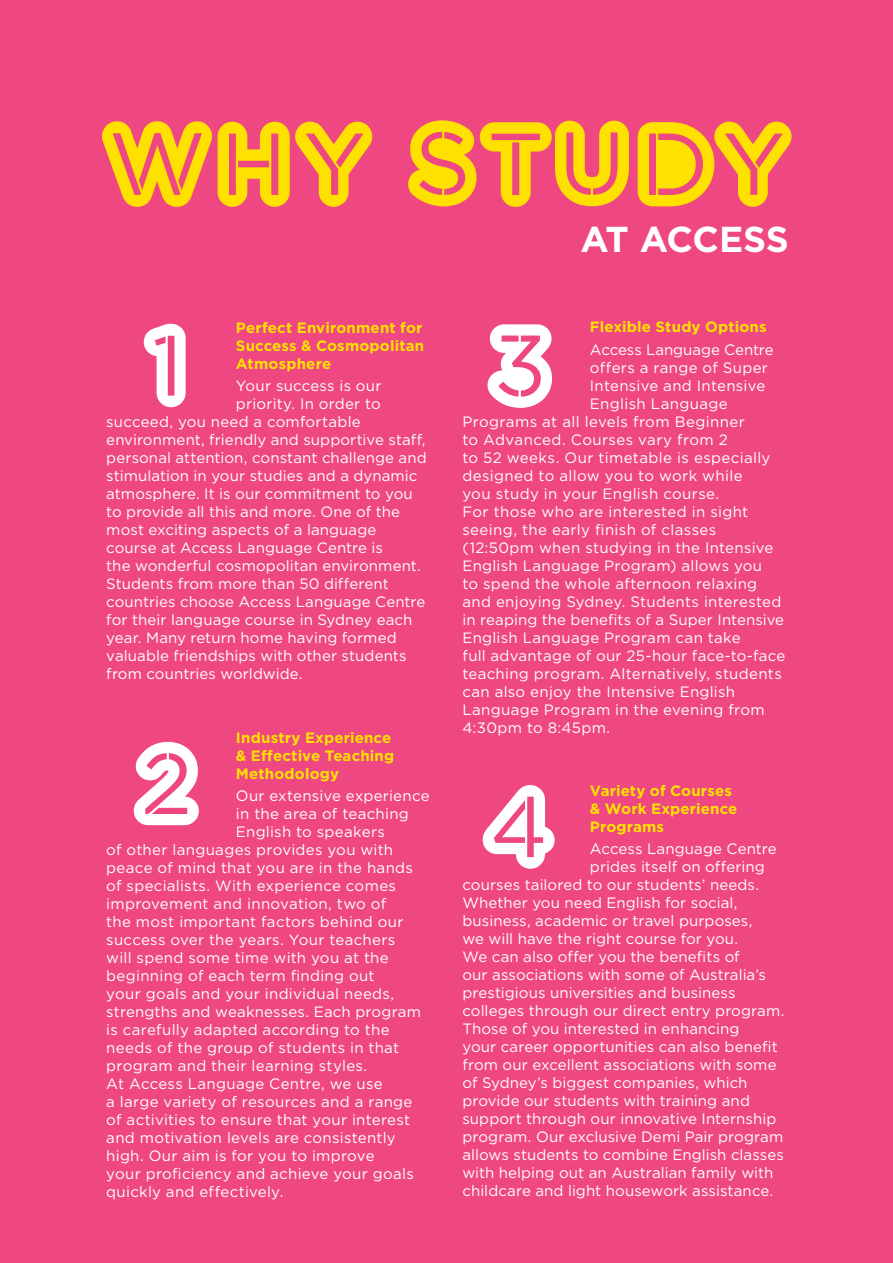
<style>
.page{position:relative;width:893px;height:1263px;background:#ef4782}
.page>*{position:absolute;margin:0;border:0;box-sizing:border-box;transform-origin:0 0}
.t1{font:108.75px "Access Stencil";color:#ffe100}
.t2{font:106.5px "Access Stencil";color:#fff}
.t3{font:700 36px "Gotham";letter-spacing:-.015em;color:#fff}
.t4{font:15px "Gotham";letter-spacing:.01em;color:#fff}
.t5{font:700 15px/18px "Gotham";letter-spacing:.01em;color:#ffe100}
</style>
<div class="page">
<h1 class="t1" style="left:105px;top:120px;width:693px">WHY STUDY</h1>
<h3 class="t3" style="left:580px;top:219px;width:210px">AT ACCESS</h3>
<p class="t5" style="left:236px;top:318px;width:190px;text-align:justify">Perfect Environment for Success &amp; Cosmopolitan Atmosphere</p>
<p class="t4" style="left:236px;top:378px;width:147px">Your success is our</p>
<p class="t4" style="left:236px;top:396px;width:146px">priority. In order to</p>
<p class="t4" style="left:106px;top:414px;width:256px">succeed, you need a comfortable</p>
<p class="t4" style="left:106px;top:432px;width:321px">environment, friendly and supportive staff,</p>
<p class="t4" style="left:106px;top:450px;width:322px">personal attention, constant challenge and</p>
<p class="t4" style="left:106px;top:468px;width:313px">stimulation in your studies and a dynamic</p>
<p class="t4" style="left:106px;top:486px;width:308px">atmosphere. It is our commitment to you</p>
<p class="t4" style="left:106px;top:504px;width:295px">to provide all this and more. One of the</p>
<p class="t4" style="left:106px;top:522px;width:272px">most exciting aspects of a language</p>
<p class="t4" style="left:106px;top:540px;width:278px">course at Access Language Centre is</p>
<p class="t4" style="left:106px;top:558px;width:316px">the wonderful cosmopolitan environment.</p>
<p class="t4" style="left:106px;top:576px;width:284px">Students from more than 50 different</p>
<p class="t4" style="left:106px;top:594px;width:321px">countries choose Access Language Centre</p>
<p class="t4" style="left:106px;top:612px;width:308px">for their language course in Sydney each</p>
<p class="t4" style="left:106px;top:630px;width:292px">year. Many return home having formed</p>
<p class="t4" style="left:106px;top:648px;width:302px">valuable friendships with other students</p>
<p class="t4" style="left:106px;top:666px;width:198px">from countries worldwide.</p>
<h2 class="t2" style="left:147px;top:322px;width:49px">1</h2>
<p class="t5" style="left:236px;top:728px;width:160px">Industry Experience &amp; Effective Teaching<br>Methodology</p>
<p class="t4" style="left:236px;top:787px;width:195px">Our extensive experience</p>
<p class="t4" style="left:236px;top:805px;width:174px">in the area of teaching</p>
<p class="t4" style="left:236px;top:823px;width:151px">English to speakers</p>
<p class="t4" style="left:106px;top:841px;width:288px">of other languages provides you with</p>
<p class="t4" style="left:106px;top:859px;width:308px">peace of mind that you are in the hands</p>
<p class="t4" style="left:106px;top:877px;width:291px">of specialists. With experience comes</p>
<p class="t4" style="left:106px;top:895px;width:281px">improvement and innovation, two of</p>
<p class="t4" style="left:106px;top:913px;width:299px">the most important factors behind our</p>
<p class="t4" style="left:106px;top:931px;width:291px">success over the years. Your teachers</p>
<p class="t4" style="left:106px;top:949px;width:284px">will spend some time with you at the</p>
<p class="t4" style="left:106px;top:967px;width:270px">beginning of each term finding out</p>
<p class="t4" style="left:106px;top:985px;width:289px">your goals and your individual needs,</p>
<p class="t4" style="left:106px;top:1003px;width:316px">strengths and weaknesses. Each program</p>
<p class="t4" style="left:106px;top:1021px;width:285px">is carefully adapted according to the</p>
<p class="t4" style="left:106px;top:1039px;width:294px">needs of the group of students in that</p>
<p class="t4" style="left:106px;top:1057px;width:262px">program and their learning styles.</p>
<p class="t4" style="left:106px;top:1075px;width:278px">At Access Language Centre, we use</p>
<p class="t4" style="left:106px;top:1093px;width:308px">a large variety of resources and a range</p>
<p class="t4" style="left:106px;top:1111px;width:305px">of activities to ensure that your interest</p>
<p class="t4" style="left:106px;top:1129px;width:291px">and motivation levels are consistently</p>
<p class="t4" style="left:106px;top:1147px;width:270px">high. Our aim is for you to improve</p>
<p class="t4" style="left:106px;top:1165px;width:309px">your proficiency and achieve your goals</p>
<p class="t4" style="left:106px;top:1183px;width:179px">quickly and effectively.</p>
<h2 class="t2" style="left:134px;top:741px;width:75px">2</h2>
<p class="t5" style="left:590px;top:318px;width:178px">Flexible Study Options</p>
<p class="t4" style="left:590px;top:341px;width:185px">Access Language Centre</p>
<p class="t4" style="left:590px;top:359px;width:180px">offers a range of Super</p>
<p class="t4" style="left:590px;top:377px;width:177px">Intensive and Intensive</p>
<p class="t4" style="left:590px;top:395px;width:139px">English Language</p>
<p class="t4" style="left:462px;top:413px;width:284px">Programs at all levels from Beginner</p>
<p class="t4" style="left:462px;top:431px;width:267px">to Advanced. Courses vary from 2</p>
<p class="t4" style="left:462px;top:449px;width:309px">to 52 weeks. Our timetable is especially</p>
<p class="t4" style="left:462px;top:467px;width:282px">designed to allow you to work while</p>
<p class="t4" style="left:462px;top:485px;width:258px">you study in your English course.</p>
<p class="t4" style="left:462px;top:503px;width:287px">For those who are interested in sight</p>
<p class="t4" style="left:462px;top:521px;width:255px">seeing, the early finish of classes</p>
<p class="t4" style="left:462px;top:539px;width:313px">(12:50pm when studying in the Intensive</p>
<p class="t4" style="left:462px;top:557px;width:301px">English Language Program) allows you</p>
<p class="t4" style="left:462px;top:575px;width:296px">to spend the whole afternoon relaxing</p>
<p class="t4" style="left:462px;top:593px;width:320px">and enjoying Sydney. Students interested</p>
<p class="t4" style="left:462px;top:611px;width:323px">in reaping the benefits of a Super Intensive</p>
<p class="t4" style="left:462px;top:629px;width:280px">English Language Program can take</p>
<p class="t4" style="left:462px;top:647px;width:324px">full advantage of our 25-hour face-to-face</p>
<p class="t4" style="left:462px;top:665px;width:321px">teaching program. Alternatively, students</p>
<p class="t4" style="left:462px;top:683px;width:274px">can also enjoy the Intensive English</p>
<p class="t4" style="left:462px;top:701px;width:304px">Language Program in the evening from</p>
<p class="t4" style="left:462px;top:719px;width:149px">4:30pm to 8:45pm.</p>
<h2 class="t2" style="left:489px;top:322px;width:73px">3</h2>
<p class="t5" style="left:590px;top:781px;width:149px">Variety of Courses &amp; Work Experience<br>Programs</p>
<p class="t4" style="left:590px;top:840px;width:188px">Access Language Centre</p>
<p class="t4" style="left:590px;top:858px;width:176px">prides itself on offering</p>
<p class="t4" style="left:462px;top:876px;width:298px">courses tailored to our students’ needs.</p>
<p class="t4" style="left:462px;top:894px;width:276px">Whether you need English for social,</p>
<p class="t4" style="left:462px;top:912px;width:291px">business, academic or travel purposes,</p>
<p class="t4" style="left:462px;top:930px;width:277px">we will have the right course for you.</p>
<p class="t4" style="left:462px;top:948px;width:279px">We can also offer you the benefits of</p>
<p class="t4" style="left:462px;top:966px;width:305px">our associations with some of Australia’s</p>
<p class="t4" style="left:462px;top:984px;width:275px">prestigious universities and business</p>
<p class="t4" style="left:462px;top:1002px;width:323px">colleges through our direct entry program.</p>
<p class="t4" style="left:462px;top:1020px;width:278px">Those of you interested in enhancing</p>
<p class="t4" style="left:462px;top:1038px;width:317px">your career opportunities can also benefit</p>
<p class="t4" style="left:462px;top:1056px;width:316px">from our excellent associations with some</p>
<p class="t4" style="left:462px;top:1074px;width:287px">of Sydney’s biggest companies, which</p>
<p class="t4" style="left:462px;top:1092px;width:289px">provide our students with training and</p>
<p class="t4" style="left:462px;top:1110px;width:315px">support through our innovative Internship</p>
<p class="t4" style="left:462px;top:1128px;width:322px">program. Our exclusive Demi Pair program</p>
<p class="t4" style="left:462px;top:1146px;width:323px">allows students to combine English classes</p>
<p class="t4" style="left:462px;top:1164px;width:312px">with helping out an Australian family with</p>
<p class="t4" style="left:462px;top:1182px;width:312px">childcare and light housework assistance.</p>
<h2 class="t2" style="left:486px;top:784px;width:79px">4</h2>
</div>
